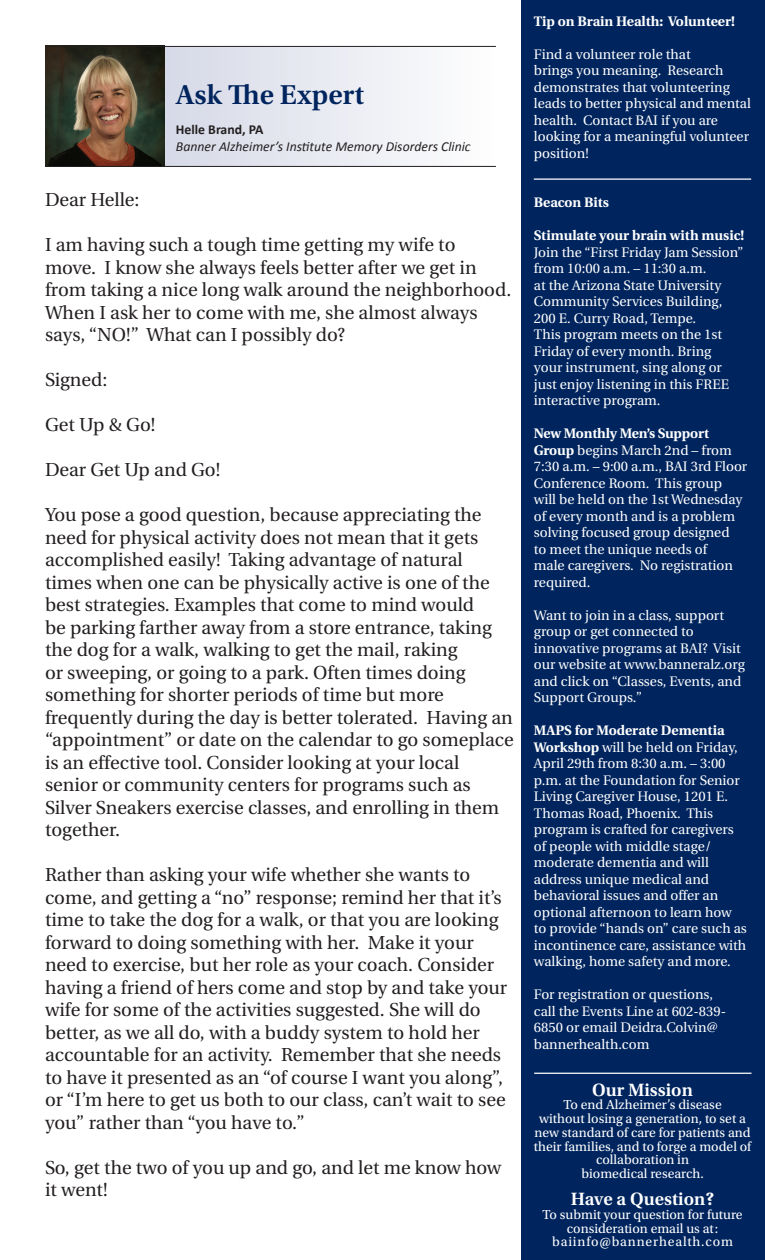
<style>
.page{position:relative;width:765px;height:1260px;background:#fff}
.page>*{position:absolute;margin:0;border:0;box-sizing:border-box;transform-origin:0 0}
.t1{font:600 28.75px "Utopia Std";color:#00255e}
.t2{font:18.75px/22.5px "Utopia";color:#231f20}
.t3{font:600 18.75px "Utopia Std";color:#fff}
.t4{font:13.75px/16.5px "Utopia";color:#fff}
.t5{font:13.75px/13.8px "Utopia Std";color:#fff;text-align:center}
.t6{font:700 13.75px "Utopia";color:#fff}
.t7{font:italic 13.75px "Calibri";color:#231f20}
.t8{font:700 13.75px "Calibri";color:#231f20}
.s1{font-weight:700}
</style>
<div class="page">
<svg style="left:165px;top:48px;width:330px;height:118px"></svg>
<div style="left:521px;top:0;width:244px;height:1260px;background:#00255e"></div>
<img style="left:45px;top:47px;width:120px;height:119px">
<hr style="left:45px;top:166px;width:451px;height:1px;background:#231f20">
<hr style="left:45px;top:46px;width:451px;height:1px;background:#231f20">
<hr style="left:534px;top:1073px;width:218px;height:1px;background:#fff">
<hr style="left:534px;top:178px;width:217px;height:2px;background:#fff">
<h1 class="t1" style="left:176px;top:79px;width:190px">Ask The Expert</h1>
<p class="t8" style="left:176px;top:121px;width:89px">Helle Brand, PA</p>
<p class="t7" style="left:176px;top:138px;width:296px">Banner Alzheimer’s Institute Memory Disorders Clinic</p>
<p class="t2" style="left:45px;top:189px;width:96px">Dear Helle:</p>
<p class="t2" style="left:45px;top:234px;width:468px">I am having such a tough time getting my wife to move. I know she always feels better after we get in from taking a nice long walk around the neighborhood.<br>When I ask her to come with me, she almost always says, “NO!” What can I possibly do?</p>
<p class="t2" style="left:45px;top:369px;width:64px">Signed:</p>
<p class="t2" style="left:45px;top:414px;width:112px">Get Up &amp; Go!</p>
<p class="t2" style="left:45px;top:459px;width:177px">Dear Get Up and Go!</p>
<p class="t2" style="left:45px;top:504px;width:470px">You pose a good question, because appreciating the need for physical activity does not mean that it gets accomplished easily! Taking advantage of natural times when one can be physically active is one of the best strategies. Examples that come to mind would<br>be parking farther away from a store entrance, taking the dog for a walk, walking to get the mail, raking<br>or sweeping, or going to a park. Often times doing something for shorter periods of time but more frequently during the day is better tolerated. Having an “appointment” or date on the calendar to go someplace is an effective tool. Consider looking at your local senior or community centers for programs such as Silver Sneakers exercise classes, and enrolling in them together.</p>
<p class="t2" style="left:45px;top:864px;width:464px">Rather than asking your wife whether she wants to come, and getting a “no” response; remind her that it’s time to take the dog for a walk, or that you are looking forward to doing something with her. Make it your need to exercise, but her role as your coach. Consider having a friend of hers come and stop by and take your wife for some of the activities suggested. She will do better, as we all do, with a buddy system to hold her accountable for an activity. Remember that she needs to have it presented as an “of course I want you along”, or “I’m here to get us both to our class, can’t wait to see you” rather than “you have to.”</p>
<p class="t2" style="left:45px;top:1157px;width:458px">So, get the two of you up and go, and let me know how it went!</p>
<p class="t6" style="left:534px;top:13px;width:203px">Tip on Brain Health: Volunteer!</p>
<p class="t4" style="left:534px;top:46px;width:219px">Find a volunteer role that<br>brings you meaning. Research demonstrates that volunteering leads to better physical and mental health. Contact BAI if you are looking for a meaningful volunteer position!</p>
<p class="t6" style="left:534px;top:195px;width:77px">Beacon Bits</p>
<p class="t6" style="left:534px;top:228px;width:212px">Stimulate your brain with music!</p>
<p class="t4" style="left:534px;top:244px;width:211px">Join the “First Friday Jam Session” from 10:00 a.m. – 11:30 a.m.<br>at the Arizona State University<br>Community Services Building,<br>200 E. Curry Road, Tempe.<br>This program meets on the 1st<br>Friday of every month. Bring<br>your instrument, sing along or just enjoy listening in this FREE interactive program.</p>
<p class="t4" style="left:534px;top:425px;width:215px"><span class="s1">New Monthly Men’s Support<br>Group</span> begins March 2nd – from<br>7:30 a.m. – 9:00 a.m., BAI 3rd Floor<br>Conference Room. This group will be held on the 1st Wednesday of every month and is a problem solving focused group designed<br>to meet the unique needs of<br>male caregivers. No registration required.</p>
<p class="t4" style="left:534px;top:607px;width:212px">Want to join in a class, support group or get connected to innovative programs at BAI? Visit our website at www.banneralz.org and click on “Classes, Events, and<br>Support Groups.”</p>
<p class="t4" style="left:534px;top:722px;width:215px"><span class="s1">MAPS for Moderate Dementia<br>Workshop</span> will be held on Friday,<br>April 29th from 8:30 a.m. – 3:00 p.m. at the Foundation for Senior<br>Living Caregiver House, 1201 E.<br>Thomas Road, Phoenix. This program is crafted for caregivers of people with middle stage/ moderate dementia and will address unique medical and behavioral issues and offer an optional afternoon to learn how to provide “hands on” care such as incontinence care, assistance with walking, home safety and more.</p>
<p class="t4" style="left:534px;top:986px;width:194px">For registration or questions, call the Events Line at 602-839-<br>6850 or email Deidra.Colvin@ bannerhealth.com</p>
<p class="t3" style="left:592px;top:1079px;width:102px">Our Mission</p>
<p class="t5" style="left:534px;top:1098px;width:219px">To end Alzheimer’s disease<br>without losing a generation, to set a new standard of care for patients and their families, and to forge a model of collaboration in<br>biomedical research.</p>
<p class="t3" style="left:571px;top:1188px;width:145px">Have a Question?</p>
<p class="t5" style="left:543px;top:1208px;width:202px">To submit your question for future consideration email us at: baiinfo@bannerhealth.com</p>
</div>
